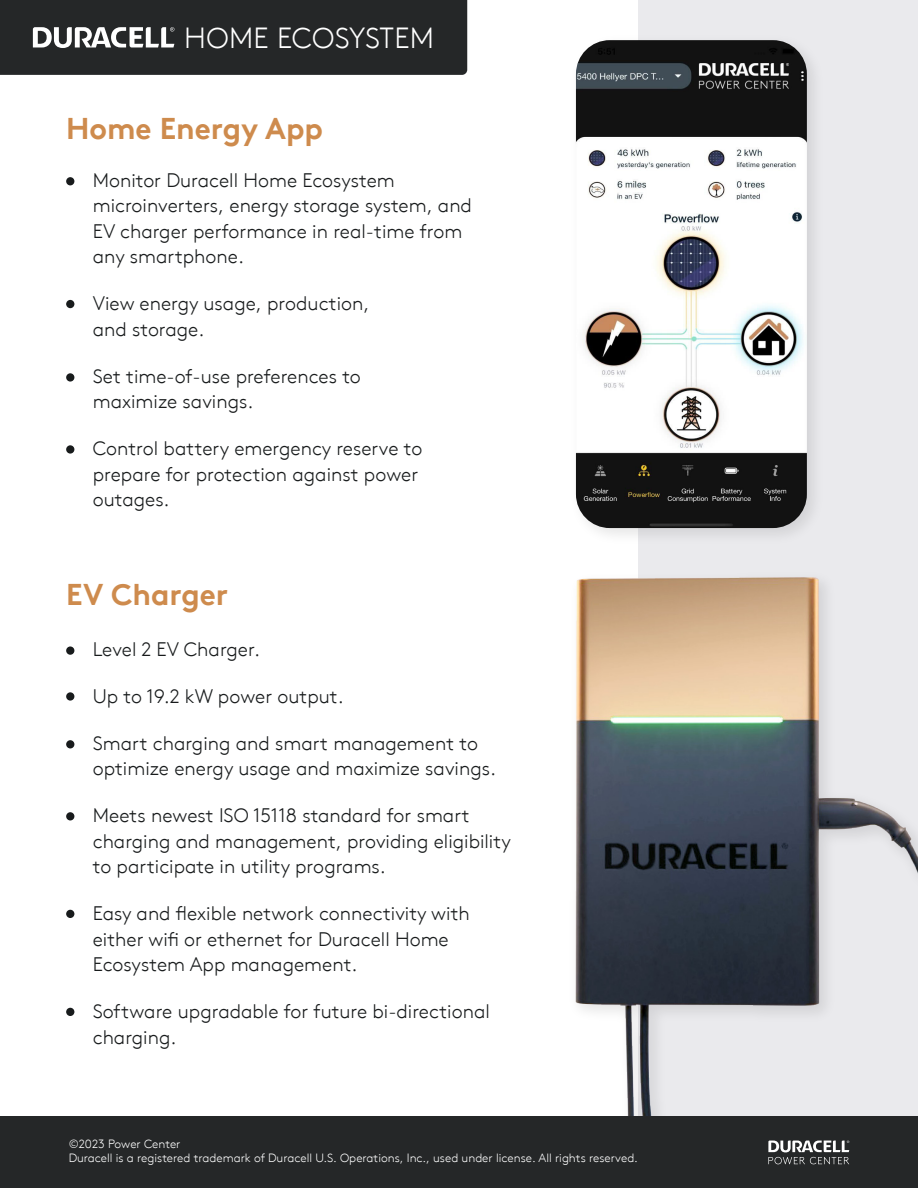
<style>
.page{position:relative;width:918px;height:1188px;background:#fff}
.page>*{position:absolute;margin:0;border:0;box-sizing:border-box;transform-origin:0 0}
.t1{font:700 30px "Brown";color:#ce8b4d}
.t2{font:300 29.1px "Brown";letter-spacing:.01em;color:#fff}
.t3{font:300 19.5px/25.5px "Brown";color:#181b1c}
.t4{font:300 12px/14.4px "Brown";color:#fff}
</style>
<div class="page">
<div style="left:639px;top:0;width:279px;height:1188px;background:#eaeaed"></div>
<img style="left:576px;top:40px;width:231px;height:488px">
<div style="left:66px;top:177px;width:8px;height:8px;background:#181b1c;border-radius:50%"></div>
<div style="left:66px;top:300px;width:8px;height:8px;background:#181b1c;border-radius:50%"></div>
<div style="left:66px;top:373px;width:8px;height:9px;background:#181b1c;border-radius:50%"></div>
<div style="left:66px;top:445px;width:8px;height:9px;background:#181b1c;border-radius:50%"></div>
<div style="left:66px;top:646px;width:8px;height:9px;background:#181b1c;border-radius:50%"></div>
<div style="left:66px;top:692px;width:8px;height:9px;background:#181b1c;border-radius:50%"></div>
<div style="left:66px;top:1008px;width:8px;height:8px;background:#181b1c;border-radius:50%"></div>
<div style="left:66px;top:910px;width:8px;height:8px;background:#181b1c;border-radius:50%"></div>
<div style="left:66px;top:740px;width:8px;height:8px;background:#181b1c;border-radius:50%"></div>
<div style="left:66px;top:812px;width:8px;height:8px;background:#181b1c;border-radius:50%"></div>
<img style="left:559px;top:563px;width:359px;height:554px">
<div style="left:0;top:1117px;width:918px;height:71px;background:#252728"></div>
<svg style="left:768px;top:1141px;width:81px;height:23px"></svg>
<div style="left:0;top:0;width:467px;height:75px;background:#252728"></div>
<h2 class="t2" style="left:184px;top:16px;width:251px">HOME ECOSYSTEM</h2>
<h1 class="t1" style="left:66px;top:104px;width:258px">Home Energy App</h1>
<p class="t3" style="left:93px;top:166px;width:381px">Monitor Duracell Home Ecosystem microinverters, energy storage system, and EV charger performance in real-time from any smartphone.</p>
<p class="t3" style="left:93px;top:290px;width:278px">View energy usage, production, and storage.</p>
<p class="t3" style="left:93px;top:362px;width:270px">Set time-of-use preferences to maximize savings.</p>
<p class="t3" style="left:93px;top:434px;width:331px">Control battery emergency reserve to prepare for protection against power outages.</p>
<h1 class="t1" style="left:66px;top:570px;width:164px">EV Charger</h1>
<p class="t3" style="left:93px;top:635px;width:169px">Level 2 EV Charger.</p>
<p class="t3" style="left:93px;top:682px;width:252px">Up to 19.2 kW power output.</p>
<p class="t3" style="left:93px;top:729px;width:405px">Smart charging and smart management to optimize energy usage and maximize savings.</p>
<p class="t3" style="left:93px;top:801px;width:420px">Meets newest ISO 15118 standard for smart charging and management, providing eligibility to participate in utility programs.</p>
<p class="t3" style="left:93px;top:899px;width:378px">Easy and flexible network connectivity with either wifi or ethernet for Duracell Home<br>Ecosystem App management.</p>
<p class="t3" style="left:93px;top:997px;width:399px">Software upgradable for future bi-directional charging.</p>
<p class="t4" style="left:69px;top:1135px;width:571px">©2023 Power Center<br>Duracell is a registered trademark of Duracell U.S. Operations, Inc., used under license. All rights reserved.</p>
</div>
